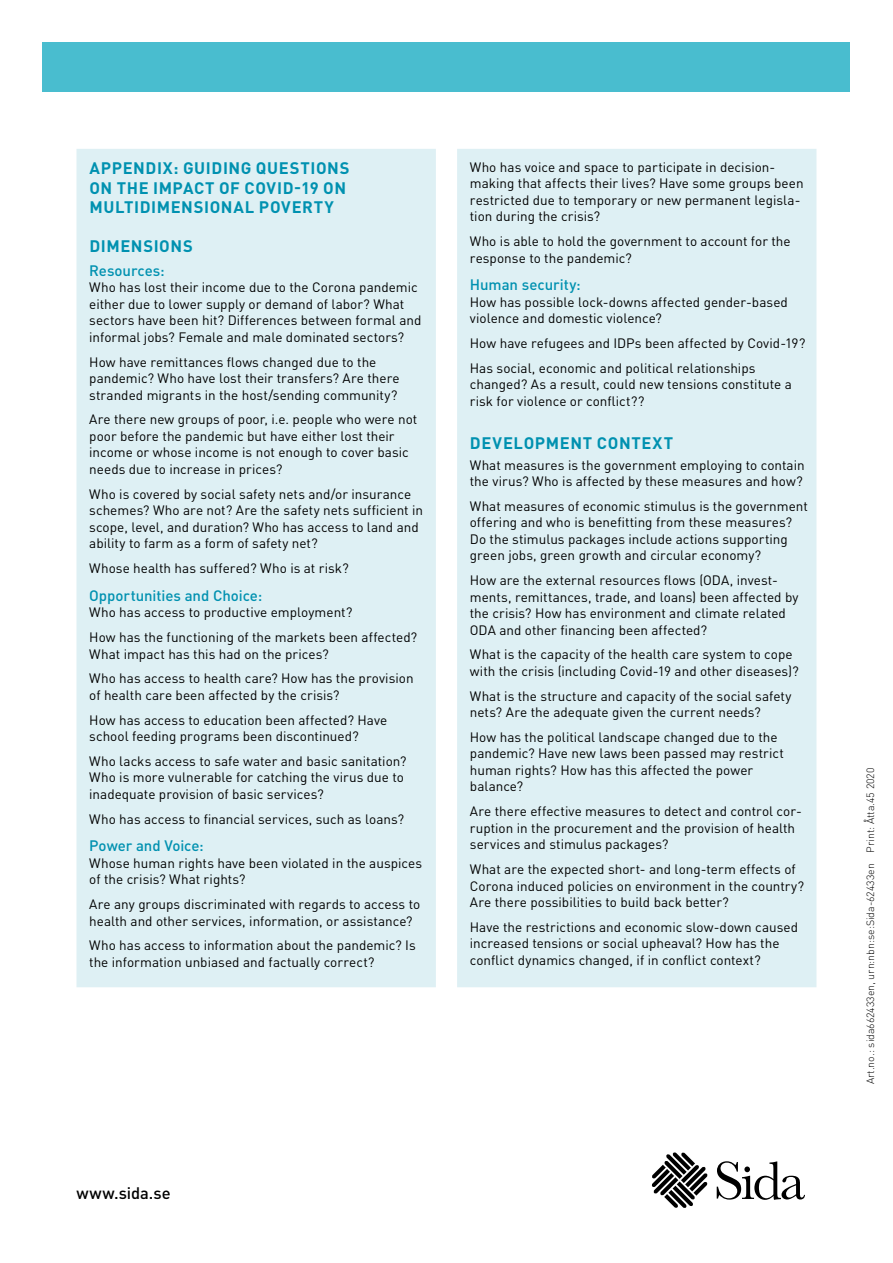
<style>
.page{position:relative;width:893px;height:1263px;background:#fff}
.page>*{position:absolute;margin:0;border:0;box-sizing:border-box;transform-origin:0 0}
.t1{font:700 16.5px/19.5px "DIN Pro";letter-spacing:.035em;color:#0091b0}
.t2{font:500 16.5px "DIN Pro";letter-spacing:-.005em;color:#000}
.t3{font:500 15px "DIN Pro";letter-spacing:-.005em;color:#0091b0}
.t4{font:13.5px/16.5px "DIN Pro";color:#000}
.t5{font:300 10.5px "DIN Pro";color:#000}
</style>
<div class="page">
<svg style="left:652px;top:1152px;width:56px;height:56px"></svg>
<svg style="left:717px;top:1161px;width:88px;height:39px"></svg>
<div style="left:43px;top:43px;width:807px;height:49px;background:#49bdcf"></div>
<div style="left:76px;top:149px;width:360px;height:838px;background:#def0f4;border:2px solid #def0f4"></div>
<div style="left:457px;top:149px;width:359px;height:838px;background:#def0f4"></div>
<p class="t1" style="left:89px;top:158px;width:262px">APPENDIX: GUIDING QUESTIONS<br>ON THE IMPACT OF COVID-19 ON<br>MULTIDIMENSIONAL POVERTY</p>
<p class="t1" style="left:89px;top:236px;width:105px">DIMENSIONS</p>
<p class="t3" style="left:89px;top:260px;width:77px">Resources:</p>
<p class="t4" style="left:89px;top:279px;width:334px">Who has lost their income due to the Corona pandemic either due to lower supply or demand of labor? What sectors have been hit? Differences between formal and informal jobs? Female and male dominated sectors?</p>
<p class="t4" style="left:89px;top:353px;width:312px">How have remittances flows changed due to the pandemic? Who have lost their transfers? Are there stranded migrants in the host/sending community?</p>
<p class="t4" style="left:89px;top:411px;width:329px">Are there new groups of poor, i.e. people who were not poor before the pandemic but have either lost their income or whose income is not enough to cover basic needs due to increase in prices?</p>
<p class="t4" style="left:89px;top:485px;width:335px">Who is covered by social safety nets and/or insurance schemes? Who are not? Are the safety nets sufficient in scope, level, and duration? Who has access to land and ability to farm as a form of safety net?</p>
<p class="t4" style="left:89px;top:559px;width:261px">Whose health has suffered? Who is at risk?</p>
<p class="t3" style="left:89px;top:585px;width:175px">Opportunities and Choice:</p>
<p class="t4" style="left:89px;top:599px;width:330px;line-height:24.8px">Who has access to productive employment?<br>How has the functioning of the markets been affected?</p>
<p class="t4" style="left:89px;top:641px;width:326px;line-height:24.8px">What impact has this had on the prices?<br>Who has access to health care? How has the provision</p>
<p class="t4" style="left:89px;top:682px;width:299px;line-height:24.8px">of health care been affected by the crisis?<br>How has access to education been affected? Have</p>
<p class="t4" style="left:89px;top:723px;width:319px;line-height:24.8px">school feeding programs been discontinued?<br>Who lacks access to safe water and basic sanitation?</p>
<p class="t4" style="left:89px;top:769px;width:316px">Who is more vulnerable for catching the virus due to inadequate provision of basic services?</p>
<p class="t4" style="left:89px;top:810px;width:316px">Who has access to financial services, such as loans?</p>
<p class="t3" style="left:89px;top:836px;width:116px">Power and Voice:</p>
<p class="t4" style="left:89px;top:854px;width:334px">Whose human rights have been violated in the auspices of the crisis? What rights?</p>
<p class="t4" style="left:89px;top:895px;width:332px">Are any groups discriminated with regards to access to health and other services, information, or assistance?</p>
<p class="t4" style="left:89px;top:937px;width:328px">Who has access to information about the pandemic? Is the information unbiased and factually correct?</p>
<p class="t4" style="left:470px;top:158px;width:335px">Who has voice and space to participate in decision&shy;making that affects their lives? Have some groups been restricted due to temporary or new permanent legisla&shy;tion during the crisis?</p>
<p class="t4" style="left:470px;top:232px;width:322px">Who is able to hold the government to account for the response to the pandemic?</p>
<p class="t3" style="left:470px;top:275px;width:112px">Human security:</p>
<p class="t4" style="left:470px;top:293px;width:320px">How has possible lock-downs affected gender-based violence and domestic violence?</p>
<p class="t4" style="left:470px;top:330px;width:337px;line-height:24.8px">How have refugees and IDPs been affected by Covid-19?<br>Has social, economic and political relationships</p>
<p class="t4" style="left:470px;top:376px;width:323px">changed? As a result, could new tensions constitute a risk for violence or conflict??</p>
<p class="t1" style="left:470px;top:433px;width:205px">DEVELOPMENT CONTEXT</p>
<p class="t4" style="left:470px;top:456px;width:336px">What measures is the government employing to contain the virus? Who is affected by these measures and how?</p>
<p class="t4" style="left:470px;top:497px;width:340px">What measures of economic stimulus is the government offering and who is benefitting from these measures?<br>Do the stimulus packages include actions supporting green jobs, green growth and circular economy?</p>
<p class="t4" style="left:470px;top:571px;width:330px">How are the external resources flows (ODA, invest&shy;ments, remittances, trade, and loans) been affected by the crisis? How has environment and climate related ODA and other financing been affected?</p>
<p class="t4" style="left:470px;top:646px;width:330px">What is the capacity of the health care system to cope with the crisis (including Covid-19 and other diseases)?</p>
<p class="t4" style="left:470px;top:687px;width:323px">What is the structure and capacity of the social safety nets? Are the adequate given the current needs?</p>
<p class="t4" style="left:470px;top:728px;width:316px">How has the political landscape changed due to the pandemic? Have new laws been passed may restrict human rights? How has this affected the power balance?</p>
<p class="t4" style="left:470px;top:802px;width:333px">Are there effective measures to detect and control cor&shy;ruption in the procurement and the provision of health services and stimulus packages?</p>
<p class="t4" style="left:470px;top:860px;width:336px">What are the expected short- and long-term effects of<br>Corona induced policies on environment in the country?<br>Are there possibilities to build back better?</p>
<p class="t4" style="left:470px;top:918px;width:330px">Have the restrictions and economic slow-down caused increased tensions or social upheaval? How has the conflict dynamics changed, if in conflict context?</p>
<p class="t2" style="left:76px;top:1182px;width:96px">www.sida.se</p>
<p class="t5" style="left:863px;top:1084px;width:318px;rotate:-90deg">Art.no.: sida662433en, urn:nbn:se:Sida-62433en Print: Åtta.45 2020</p>
</div>
